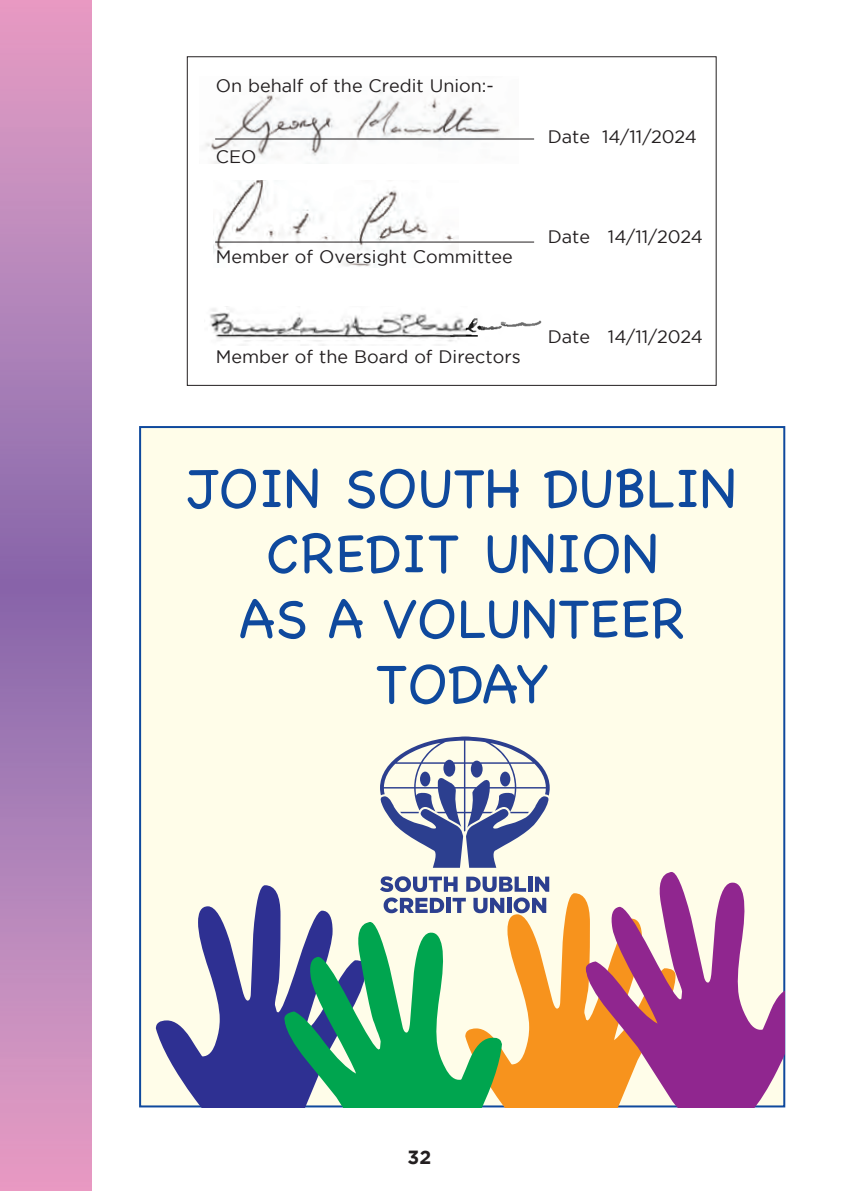
<style>
.page{position:relative;width:842px;height:1191px;background:#fff}
.page>*{position:absolute;margin:0;border:0;box-sizing:border-box;transform-origin:0 0}
.t1{font:56px/65.2px "Chalkboard";color:#0f499d;text-align:center}
.t2{font:700 19px "Gotham";color:#231f20}
.t3{font:18px "Gotham";color:#231f20}
</style>
<div class="page">
<img style="left:205px;top:89px;width:313px;height:75px">
<img style="left:0;top:0;width:92px;height:1191px">
<hr style="left:215px;top:138px;width:319px;height:1px;background:#231f20">
<img style="left:214px;top:181px;width:265px;height:86px">
<hr style="left:215px;top:241px;width:319px;height:1px;background:#231f20">
<img style="left:210px;top:306px;width:332px;height:39px">
<div style="left:141px;top:428px;width:642px;height:677px;background:#fffde9"></div>
<svg style="left:380px;top:736px;width:170px;height:131px"></svg>
<div style="left:500px;top:771px;width:10px;height:15px;background:#2c3f8f;border-radius:50%"></div>
<svg style="left:380px;top:876px;width:169px;height:37px"></svg>
<svg style="left:156px;top:885px;width:176px;height:222px"></svg>
<svg style="left:465px;top:893px;width:120px;height:214px;fill:#f7931d"></svg>
<svg style="left:284px;top:921px;width:218px;height:186px"></svg>
<svg style="left:585px;top:871px;width:200px;height:236px"></svg>
<p class="t3" style="left:216px;top:78px;width:280px">On behalf of the Credit Union:-</p>
<p class="t3" style="left:216px;top:148px;width:42px">CEO</p>
<p class="t3" style="left:216px;top:248px;width:298px">Member of Oversight Committee</p>
<p class="t3" style="left:216px;top:348px;width:306px">Member of the Board of Directors</p>
<p class="t3" style="left:548px;top:128px;width:151px">Date 14/11/2024</p>
<p class="t3" style="left:548px;top:228px;width:157px">Date 14/11/2024</p>
<p class="t3" style="left:548px;top:328px;width:157px">Date 14/11/2024</p>
<h1 class="t1" style="left:188px;top:455px;width:550px">JOIN SOUTH DUBLIN<br>CREDIT UNION<br>AS A VOLUNTEER<br>TODAY</h1>
<p class="t2" style="left:408px;top:1149px;width:25px">32</p>
</div>
